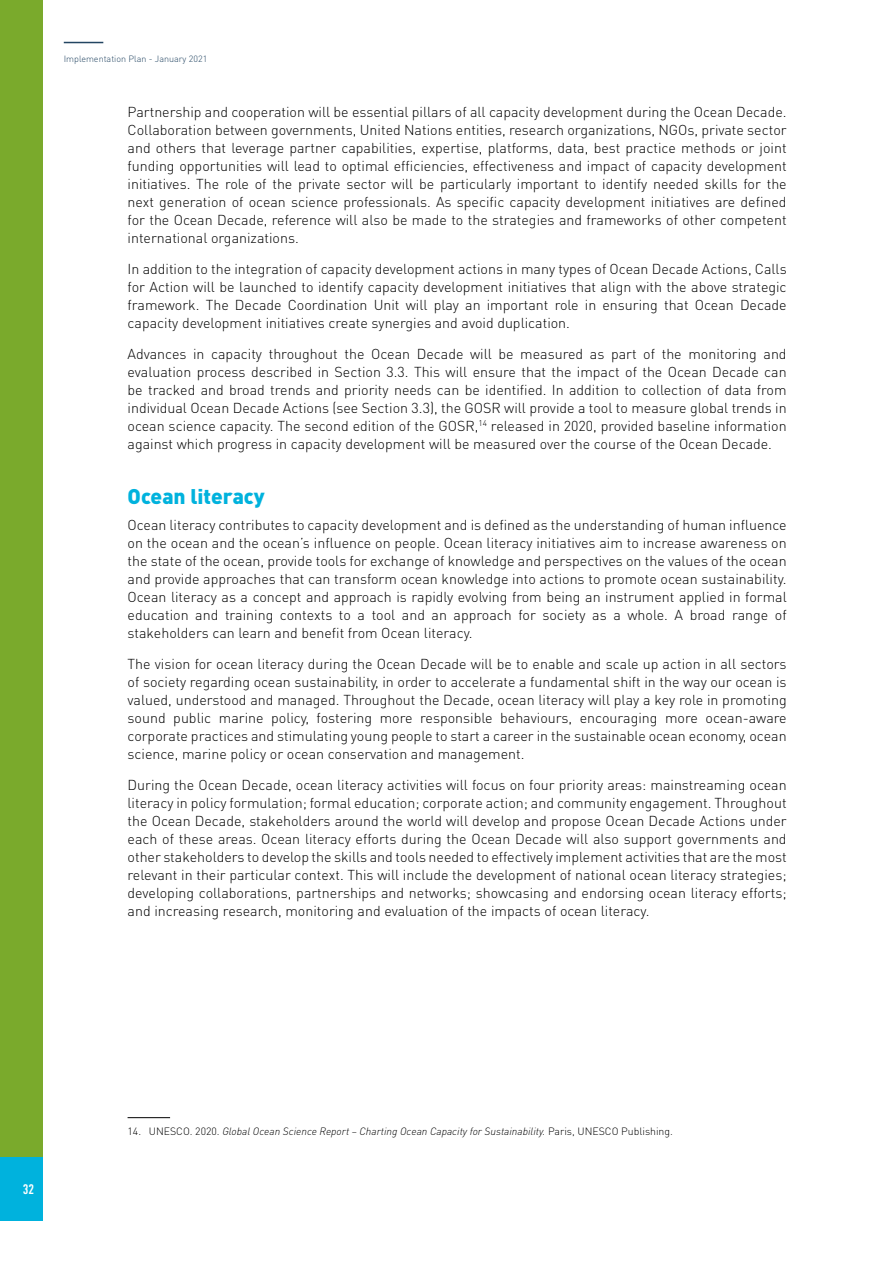
<style>
.page{position:relative;width:893px;height:1263px;background:#fff}
.page>*{position:absolute;margin:0;border:0;box-sizing:border-box;transform-origin:0 0}
.t1{font:900 21px "DINOT";color:#00b2dd}
.t2{font:300 14.25px/18px "DINOT";color:#000;text-align:justify}
.t3{font:500 condensed 14.25px "DIN Next LT Pro";color:#fff}
.t4{font:italic 300 10.5px "DINOT";color:#000}
.t5{font:300 9px "DINOT";color:#234562}
.s1{font-style:normal}
</style>
<div class="page">
<div style="left:0;top:0;width:43px;height:1199px;background:#7aaa2c"></div>
<hr style="left:64px;top:42px;width:39px;height:1px;background:#234562">
<hr style="left:128px;top:1117px;width:42px;height:1px;background:#000">
<div style="left:0;top:1157px;width:43px;height:63px;background:#00b2dd"></div>
<p class="t5" style="left:64px;top:52px;width:145px">Implementation Plan - January 2021</p>
<p class="t2" style="left:128px;top:102px;width:661px">Partnership and cooperation will be essential pillars of all capacity development during the Ocean Decade.<br>Collaboration between governments, United Nations entities, research organizations, NGOs, private sector and others that leverage partner capabilities, expertise, platforms, data, best practice methods or joint funding opportunities will lead to optimal efficiencies, effectiveness and impact of capacity development initiatives. The role of the private sector will be particularly important to identify needed skills for the next generation of ocean science professionals. As specific capacity development initiatives are defined for the Ocean Decade, reference will also be made to the strategies and frameworks of other competent international organizations.</p>
<p class="t2" style="left:128px;top:259px;width:661px">In addition to the integration of capacity development actions in many types of Ocean Decade Actions, Calls for Action will be launched to identify capacity development initiatives that align with the above strategic framework. The Decade Coordination Unit will play an important role in ensuring that Ocean Decade capacity development initiatives create synergies and avoid duplication.</p>
<p class="t2" style="left:128px;top:344px;width:661px">Advances in capacity throughout the Ocean Decade will be measured as part of the monitoring and evaluation process described in Section 3.3. This will ensure that the impact of the Ocean Decade can be tracked and broad trends and priority needs can be identified. In addition to collection of data from individual Ocean Decade Actions (see Section 3.3), the GOSR will provide a tool to measure global trends in ocean science capacity. The second edition of the GOSR,<sup>14</sup> released in 2020, provided baseline information against which progress in capacity development will be measured over the course of the Ocean Decade.</p>
<h1 class="t1" style="left:128px;top:482px;width:139px">Ocean literacy</h1>
<p class="t2" style="left:128px;top:515px;width:661px">Ocean literacy contributes to capacity development and is defined as the understanding of human influence on the ocean and the ocean’s influence on people. Ocean literacy initiatives aim to increase awareness on the state of the ocean, provide tools for exchange of knowledge and perspectives on the values of the ocean and provide approaches that can transform ocean knowledge into actions to promote ocean sustainability.<br>Ocean literacy as a concept and approach is rapidly evolving from being an instrument applied in formal education and training contexts to a tool and an approach for society as a whole. A broad range of stakeholders can learn and benefit from Ocean literacy.</p>
<p class="t2" style="left:128px;top:654px;width:661px">The vision for ocean literacy during the Ocean Decade will be to enable and scale up action in all sectors of society regarding ocean sustainability, in order to accelerate a fundamental shift in the way our ocean is valued, understood and managed. Throughout the Decade, ocean literacy will play a key role in promoting sound public marine policy, fostering more responsible behaviours, encouraging more ocean-aware corporate practices and stimulating young people to start a career in the sustainable ocean economy, ocean science, marine policy or ocean conservation and management.</p>
<p class="t2" style="left:128px;top:775px;width:661px">During the Ocean Decade, ocean literacy activities will focus on four priority areas: mainstreaming ocean literacy in policy formulation; formal education; corporate action; and community engagement. Throughout the Ocean Decade, stakeholders around the world will develop and propose Ocean Decade Actions under each of these areas. Ocean literacy efforts during the Ocean Decade will also support governments and other stakeholders to develop the skills and tools needed to effectively implement activities that are the most relevant in their particular context. This will include the development of national ocean literacy strategies; developing collaborations, partnerships and networks; showcasing and endorsing ocean literacy efforts; and increasing research, monitoring and evaluation of the impacts of ocean literacy.</p>
<p class="t3" style="left:23px;top:1181px;width:13px">32</p>
<p class="t4" style="left:128px;top:1125px;width:547px"><span class="s1">14. UNESCO. 2020.</span> Global Ocean Science Report – Charting Ocean Capacity for Sustainability. <span class="s1">Paris, UNESCO Publishing.</span></p>
</div>
